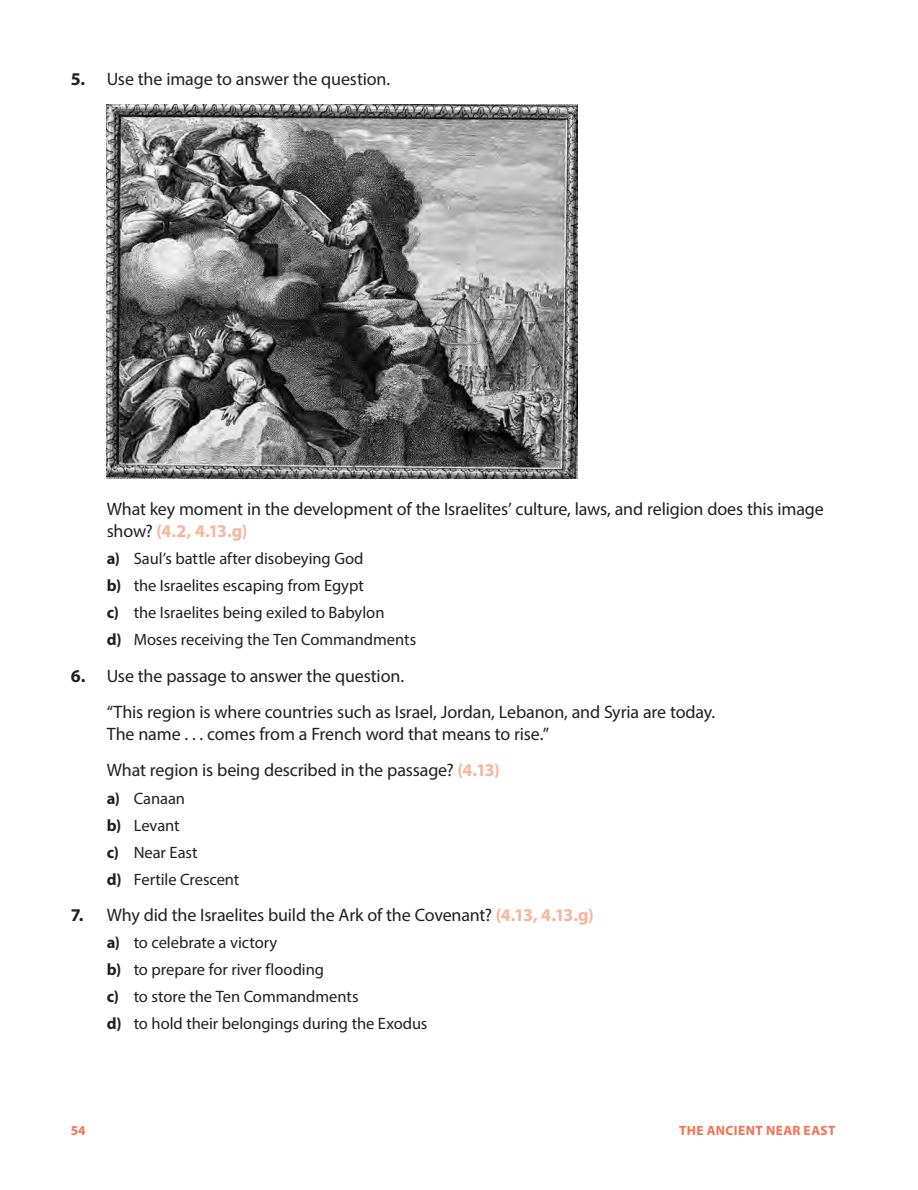
<style>
.page{position:relative;width:918px;height:1190px;background:#fff}
.page>*{position:absolute;margin:0;border:0;box-sizing:border-box;transform-origin:0 0}
.t1{font:18px/36.6px "Myriad Pro";letter-spacing:-.01em;color:#231f20}
.t2{font:16.5px/27px "Myriad Pro";letter-spacing:-.005em;color:#231f20}
.t3{font:700 13.5px "Myriad Pro";letter-spacing:.03em;color:#f37255}
.s1{font-weight:700}
.s2{font-weight:700;color:#f9b59c}
</style>
<div class="page">
<img style="left:107px;top:104px;width:470px;height:375px">
<p class="t1" style="left:71px;top:61px;width:321px"><span class="s1">5.</span> Use the image to answer the question.</p>
<p class="t1" style="left:107px;top:498px;width:719px;line-height:21.6px">What key moment in the development of the Israelites’ culture, laws, and religion does this image show? <span class="s2">(4.2, 4.13.g)</span></p>
<p class="t2" style="left:107px;top:545px;width:311px"><span class="s1">a)</span> Saul’s battle after disobeying God<br><span class="s1">b)</span> the Israelites escaping from Egypt<br><span class="s1">c)</span> the Israelites being exiled to Babylon<br><span class="s1">d)</span> Moses receiving the Ten Commandments</p>
<p class="t1" style="left:107px;top:657px;width:610px;text-indent:-36px"><span class="s1">6.</span> Use the passage to answer the question.<br>“This region is where countries such as Israel, Jordan, Lebanon, and Syria are today.</p>
<p class="t1" style="left:107px;top:715px;width:444px">The name . . . comes from a French word that means to rise.”<br>What region is being described in the passage? <span class="s2">(4.13)</span></p>
<p class="t2" style="left:107px;top:784px;width:134px"><span class="s1">a)</span> Canaan<br><span class="s1">b)</span> Levant<br><span class="s1">c)</span> Near East<br><span class="s1">d)</span> Fertile Crescent</p>
<p class="t1" style="left:71px;top:896px;width:524px"><span class="s1">7.</span> Why did the Israelites build the Ark of the Covenant? <span class="s2">(4.13, 4.13.g)</span></p>
<p class="t2" style="left:107px;top:929px;width:322px"><span class="s1">a)</span> to celebrate a victory<br><span class="s1">b)</span> to prepare for river flooding<br><span class="s1">c)</span> to store the Ten Commandments<br><span class="s1">d)</span> to hold their belongings during the Exodus</p>
<p class="t3" style="left:71px;top:1122px;width:17px">54</p>
<p class="t3" style="left:679px;top:1122px;width:158px">THE ANCIENT NEAR EAST</p>
</div>
